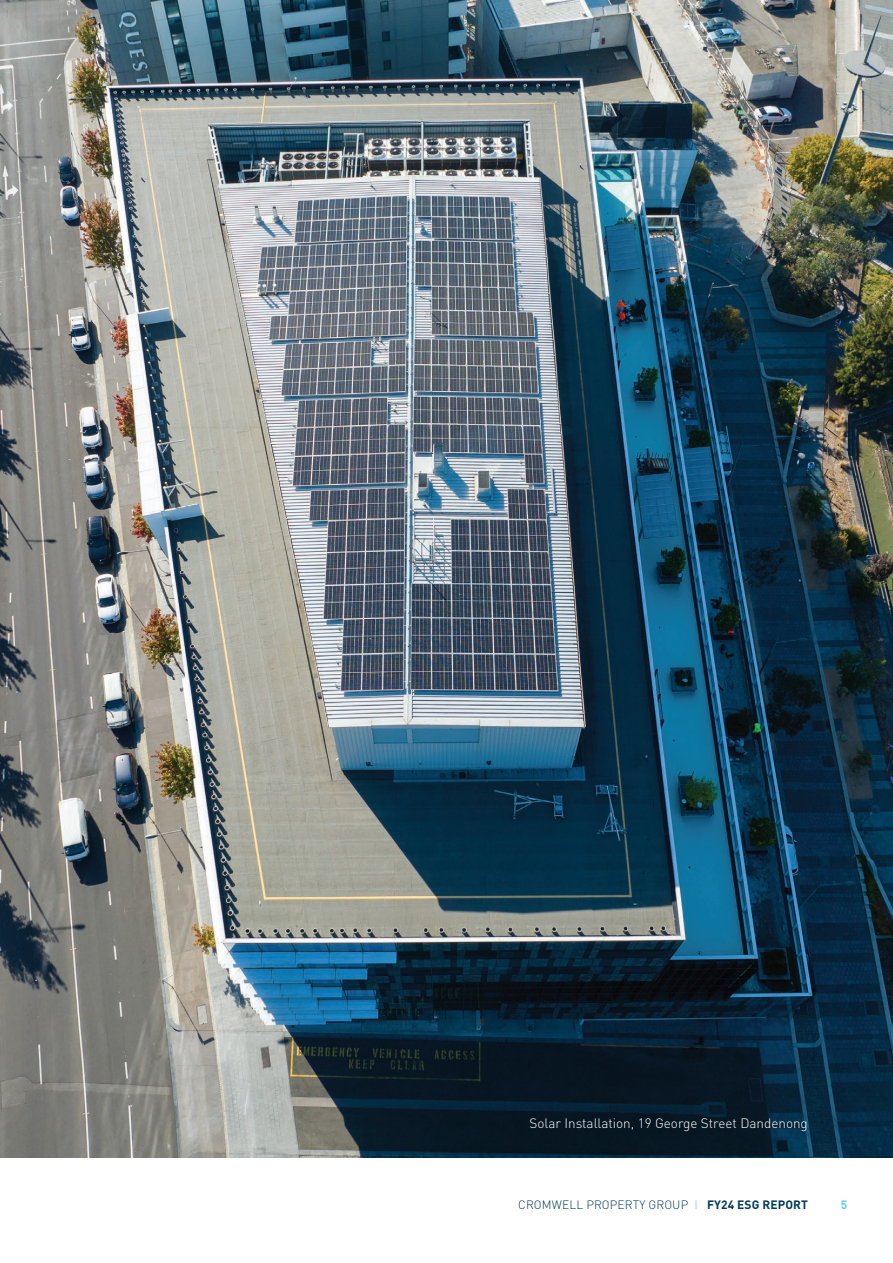
<style>
.page{position:relative;width:893px;height:1263px;background:#fff}
.page>*{position:absolute;margin:0;border:0;box-sizing:border-box;transform-origin:0 0}
.t1{font:300 13.5px "DINOT";color:#fff}
.t2{font:300 12px "DINOT";letter-spacing:.01em;color:#023b5a}
.t3{font:700 12px "DINOT";color:#63cdf3}
.s1{color:#63cdf3}
.s2{font-weight:700}
</style>
<div class="page">
<img style="left:0;top:0;width:893px;height:1158px">
<p class="t1" style="left:530px;top:1115px;width:280px">Solar Installation, 19 George Street Dandenong</p>
<p class="t2" style="left:518px;top:1197px;width:291px">CROMWELL PROPERTY GROUP <span class="s1">I</span> <span class="s2">FY24 ESG REPORT</span></p>
<p class="t3" style="left:841px;top:1196px;width:8px">5</p>
</div>
